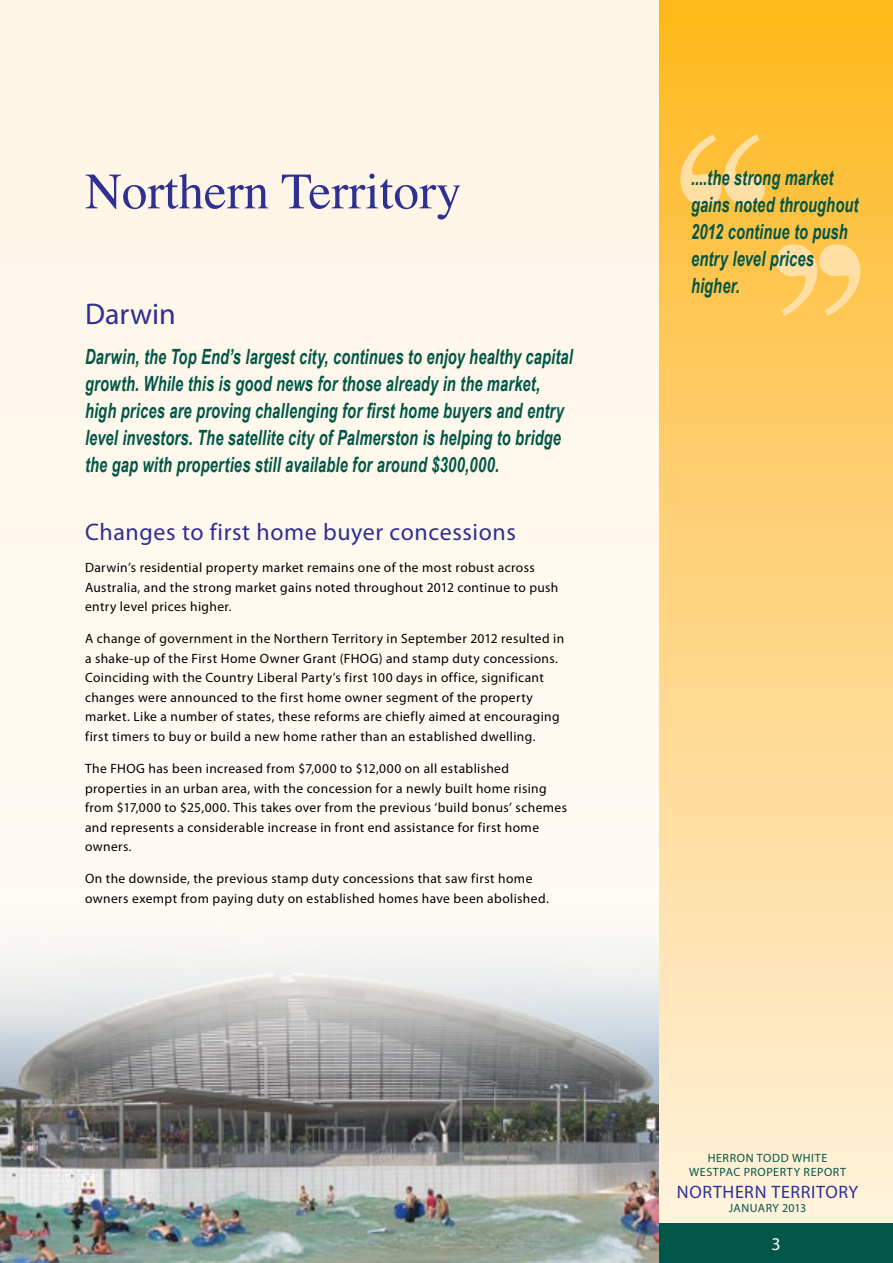
<style>
.page{position:relative;width:893px;height:1263px;background:#fff8ed}
.page>*{position:absolute;margin:0;border:0;box-sizing:border-box;transform-origin:0 0}
.t1{font:51px "Times";color:#2e3092}
.t2{font:30px "Myriad Pro";color:#2e3092}
.t3{font:24px "Myriad Pro";letter-spacing:.025em;color:#2e3092}
.t4{font:italic 700 21px/27px "Arial Narrow";letter-spacing:.01em;color:#005747;scale:.85 1}
.t5{font:18px "Myriad Pro";letter-spacing:.04em;color:#2e3092}
.t6{font:18px "Myriad Pro";color:#fff}
.t7{font:13.5px/19.5px "Myriad Pro";letter-spacing:.03em;color:#000}
.t8{font:12px/14.4px "Myriad Pro";letter-spacing:.05em;color:#005747;text-align:center}
.t9{font:12px "Myriad Pro";letter-spacing:.025em;color:#005747}
</style>
<div class="page">
<div style="left:659px;top:0;width:234px;height:1263px;background:linear-gradient(to bottom,#feb821,#fff4e7)"></div>
<div style="left:659px;top:1223px;width:234px;height:40px;background:#005747"></div>
<svg style="left:776px;top:244px;width:85px;height:72px;background:#fed178"></svg>
<svg style="left:680px;top:134px;width:85px;height:72px;background:#fece6b"></svg>
<img style="left:0;top:953px;width:659px;height:310px">
<h1 class="t1" style="left:85px;top:144px;width:378px">Northern Territory</h1>
<h2 class="t2" style="left:85px;top:295px;width:92px">Darwin</h2>
<p class="t4" style="left:85px;top:342px;width:575px">Darwin, the Top End’s largest city, continues to enjoy healthy capital growth. While this is good news for those already in the market, high prices are proving challenging for first home buyers and entry level investors. The satellite city of Palmerston is helping to bridge the gap with properties still available for around $300,000.</p>
<h3 class="t3" style="left:85px;top:517px;width:432px">Changes to first home buyer concessions</h3>
<p class="t7" style="left:85px;top:558px;width:475px">Darwin’s residential property market remains one of the most robust across<br>Australia, and the strong market gains noted throughout 2012 continue to push entry level prices higher.</p>
<p class="t7" style="left:85px;top:629px;width:481px">A change of government in the Northern Territory in September 2012 resulted in a shake-up of the First Home Owner Grant (FHOG) and stamp duty concessions.<br>Coinciding with the Country Liberal Party’s first 100 days in office, significant changes were announced to the first home owner segment of the property market. Like a number of states, these reforms are chiefly aimed at encouraging first timers to buy or build a new home rather than an established dwelling.</p>
<p class="t7" style="left:85px;top:759px;width:483px">The FHOG has been increased from $7,000 to $12,000 on all established properties in an urban area, with the concession for a newly built home rising from $17,000 to $25,000. This takes over from the previous ‘build bonus’ schemes and represents a considerable increase in front end assistance for first home owners.</p>
<p class="t7" style="left:85px;top:869px;width:465px">On the downside, the previous stamp duty concessions that saw first home owners exempt from paying duty on established homes have been abolished.</p>
<h3 class="t4" style="left:691px;top:163px;width:198px">....the strong market gains noted throughout<br>2012 continue to push entry level prices higher.</h3>
<p class="t8" style="left:689px;top:1150px;width:159px">Herron Todd White<br>Westpac Property Report</p>
<h3 class="t5" style="left:677px;top:1180px;width:183px">North ern Territory</h3>
<p class="t9" style="left:729px;top:1200px;width:79px">January 2013</p>
<h3 class="t6" style="left:771px;top:1233px;width:11px">3</h3>
</div>
